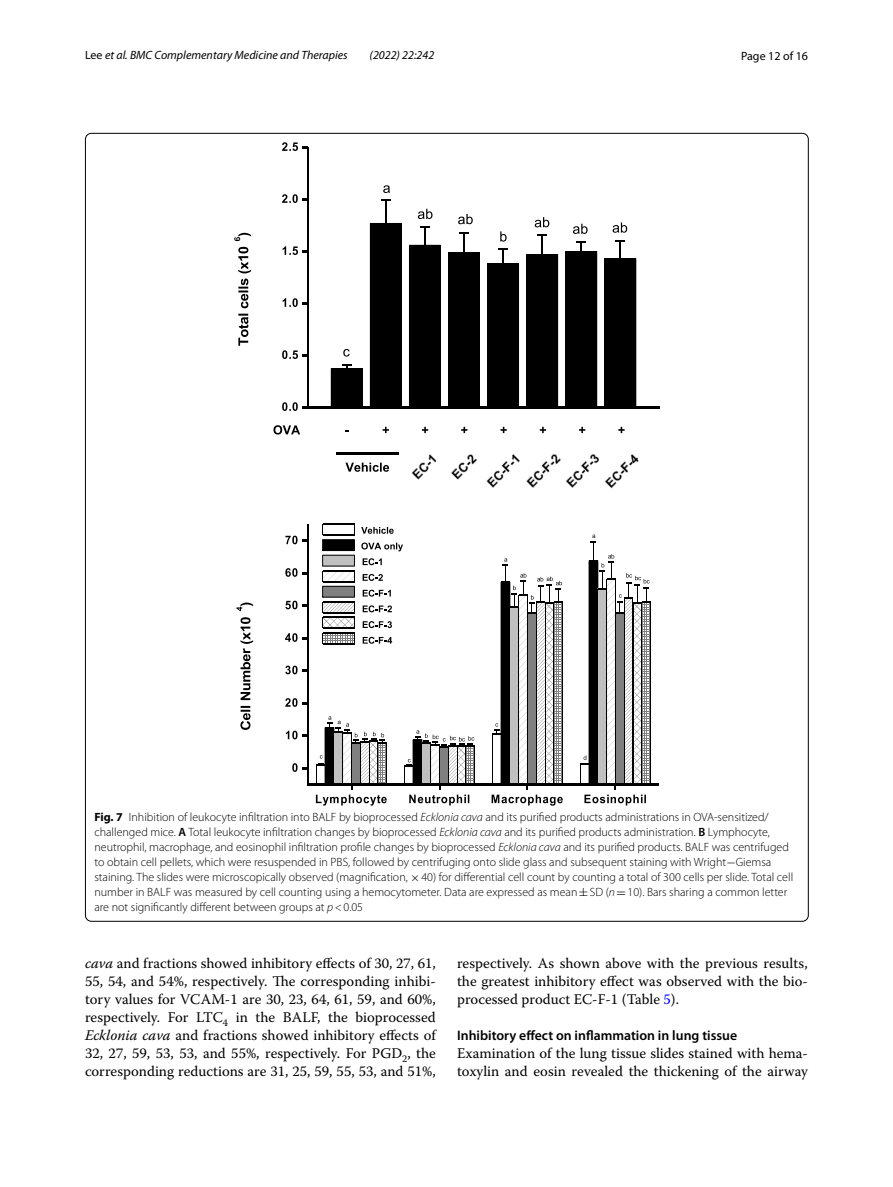
<style>
.page{position:relative;width:893px;height:1187px;background:#fff}
.page>*{position:absolute;margin:0;border:0;box-sizing:border-box;transform-origin:0 0}
.t1{font:14.7px/18px "Warnock Pro";color:#000;text-align:justify}
.t2{font:600 13.8px "Myriad Pro";color:#000}
.t3{font:300 12px/15px "Myriad Pro";color:#000}
.t4{font:italic 12px "Myriad Pro";color:#000}
.t5{font:12px "Myriad Pro";color:#000}
.s1{font-style:normal}
.s2{font-weight:700}
.s3{font-style:italic}
.s4{font-weight:600}
.s5{font-family:"MTSY";font-weight:400}
.s6{color:#00f}
</style>
<div class="page">
<img style="left:396px;top:454px;width:243px;height:35px">
<hr style="left:307px;top:783px;width:352px;height:2px;background:#000">
<svg style="left:292px;top:763px;width:15px;height:8px"></svg>
<svg style="left:286px;top:730px;width:21px;height:9px"></svg>
<svg style="left:285px;top:698px;width:22px;height:8px"></svg>
<svg style="left:285px;top:665px;width:22px;height:9px"></svg>
<svg style="left:285px;top:633px;width:22px;height:9px"></svg>
<svg style="left:285px;top:600px;width:22px;height:9px"></svg>
<svg style="left:285px;top:568px;width:22px;height:8px"></svg>
<svg style="left:285px;top:535px;width:22px;height:9px"></svg>
<hr style="left:307px;top:524px;width:1px;height:260px;background:#000">
<hr style="left:323px;top:523px;width:31px;height:1px;background:#000">
<hr style="left:323px;top:643px;width:31px;height:1px;background:#000">
<svg style="left:240px;top:617px;width:13px;height:112px"></svg>
<svg style="left:236px;top:602px;width:17px;height:9px"></svg>
<svg style="left:322px;top:524px;width:81px;height:119px"></svg>
<div style="left:371px;top:224px;width:30px;height:182px;background:#000"></div>
<hr style="left:370px;top:223px;width:31px;height:1px;background:#000">
<hr style="left:401px;top:223px;width:1px;height:184px;background:#000">
<hr style="left:370px;top:223px;width:1px;height:184px;background:#000">
<hr style="left:636px;top:259px;width:1px;height:148px;background:#000">
<svg style="left:331px;top:364px;width:32px;height:42px"></svg>
<hr style="left:385px;top:200px;width:2px;height:23px;background:#000">
<svg style="left:409px;top:227px;width:32px;height:179px;background:#171717"></svg>
<svg style="left:448px;top:232px;width:32px;height:174px;background:#1a1a1a"></svg>
<svg style="left:487px;top:248px;width:32px;height:158px;background:#151515"></svg>
<svg style="left:526px;top:234px;width:32px;height:172px;background:#1b1b1b"></svg>
<div style="left:565px;top:241px;width:32px;height:165px;background:#000"></div>
<svg style="left:604px;top:240px;width:32px;height:166px;background:#191919"></svg>
<hr style="left:308px;top:406px;width:351px;height:2px;background:#000">
<svg style="left:282px;top:402px;width:26px;height:9px"></svg>
<svg style="left:282px;top:350px;width:25px;height:9px"></svg>
<svg style="left:283px;top:298px;width:24px;height:9px"></svg>
<svg style="left:283px;top:246px;width:24px;height:9px"></svg>
<svg style="left:282px;top:194px;width:25px;height:9px"></svg>
<svg style="left:282px;top:142px;width:26px;height:9px"></svg>
<hr style="left:307px;top:147px;width:2px;height:260px;background:#000">
<svg style="left:238px;top:247px;width:13px;height:99px"></svg>
<svg style="left:234px;top:233px;width:17px;height:8px"></svg>
<svg style="left:273px;top:425px;width:27px;height:9px"></svg>
<svg style="left:383px;top:427px;width:6px;height:6px"></svg>
<svg style="left:422px;top:427px;width:6px;height:6px"></svg>
<svg style="left:461px;top:427px;width:6px;height:6px"></svg>
<svg style="left:500px;top:427px;width:7px;height:6px"></svg>
<svg style="left:540px;top:427px;width:6px;height:6px"></svg>
<svg style="left:579px;top:427px;width:6px;height:6px"></svg>
<svg style="left:618px;top:427px;width:7px;height:6px"></svg>
<hr style="left:336px;top:452px;width:63px;height:2px;background:#000">
<svg style="left:345px;top:462px;width:44px;height:10px"></svg>
<svg style="left:383px;top:185px;width:7px;height:8px"></svg>
<svg style="left:418px;top:209px;width:14px;height:10px"></svg>
<svg style="left:458px;top:214px;width:15px;height:10px"></svg>
<svg style="left:500px;top:231px;width:7px;height:10px"></svg>
<svg style="left:535px;top:217px;width:14px;height:10px"></svg>
<svg style="left:573px;top:224px;width:15px;height:10px"></svg>
<svg style="left:613px;top:222px;width:14px;height:11px"></svg>
<svg style="left:343px;top:349px;width:7px;height:7px"></svg>
<svg style="left:492px;top:558px;width:71px;height:247px"></svg>
<svg style="left:316px;top:716px;width:71px;height:89px"></svg>
<svg style="left:404px;top:730px;width:71px;height:75px"></svg>
<svg style="left:580px;top:534px;width:71px;height:271px"></svg>
<p class="t4" style="left:85px;top:48px;width:264px"><span class="s1">Lee</span> et al. BMC Complementary Medicine and Therapies</p>
<p class="t4" style="left:370px;top:48px;width:66px">(2022) 22:242</p>
<p class="t5" style="left:741px;top:48px;width:68px">Page 12 of 16</p>
<p class="t3" style="left:94px;top:809px;width:700px"><span class="s2">Fig. 7</span> Inhibition of leukocyte infiltration into BALF by bioprocessed <span class="s3">Ecklonia cava</span> and its purified products administrations in OVA-sensitized/ challenged mice. <span class="s4">A</span> Total leukocyte infiltration changes by bioprocessed <span class="s3">Ecklonia cava</span> and its purified products administration. <span class="s4">B</span> Lymphocyte, neutrophil, macrophage, and eosinophil infiltration profile changes by bioprocessed <span class="s3">Ecklonia cava</span> and its purified products. BALF was centrifuged to obtain cell pellets, which were resuspended in PBS, followed by centrifuging onto slide glass and subsequent staining with Wright<span class="s5">−</span>Giemsa staining. The slides were microscopically observed (magnification, <span class="s5">×</span>40) for differential cell count by counting a total of 300 cells per slide. Total cell number in BALF was measured by cell counting using a hemocytometer. Data are expressed as mean<span class="s5">±</span>SD (<span class="s3">n</span><span class="s5">=</span>10). Bars sharing a common letter are not significantly different between groups at <span class="s3">p</span>&lt;0.05</p>
<p class="t1" style="left:85px;top:954px;width:352px"><span class="s3">cava</span> and fractions showed inhibitory effects of 30, 27, 61, 55, 54, and 54%, respectively. The corresponding inhibi&shy;tory values for VCAM-1 are 30, 23, 64, 61, 59, and 60%, respectively. For LTC<sub>4</sub> in the BALF, the bioprocessed <span class="s3">Ecklonia cava</span> and fractions showed inhibitory effects of 32, 27, 59, 53, 53, and 55%, respectively. For PGD<sub>2</sub>, the corresponding reductions are 31, 25, 59, 55, 53, and 51%,</p>
<p class="t1" style="left:457px;top:954px;width:352px">respectively. As shown above with the previous results, the greatest inhibitory effect was observed with the bio&shy;processed product EC-F-1 (Table <span class="s6">5</span>).</p>
<p class="t2" style="left:457px;top:1026px;width:282px">Inhibitory effect on inflammation in lung tissue</p>
<p class="t1" style="left:457px;top:1044px;width:352px">Examination of the lung tissue slides stained with hema&shy;toxylin and eosin revealed the thickening of the airway</p>
</div>
